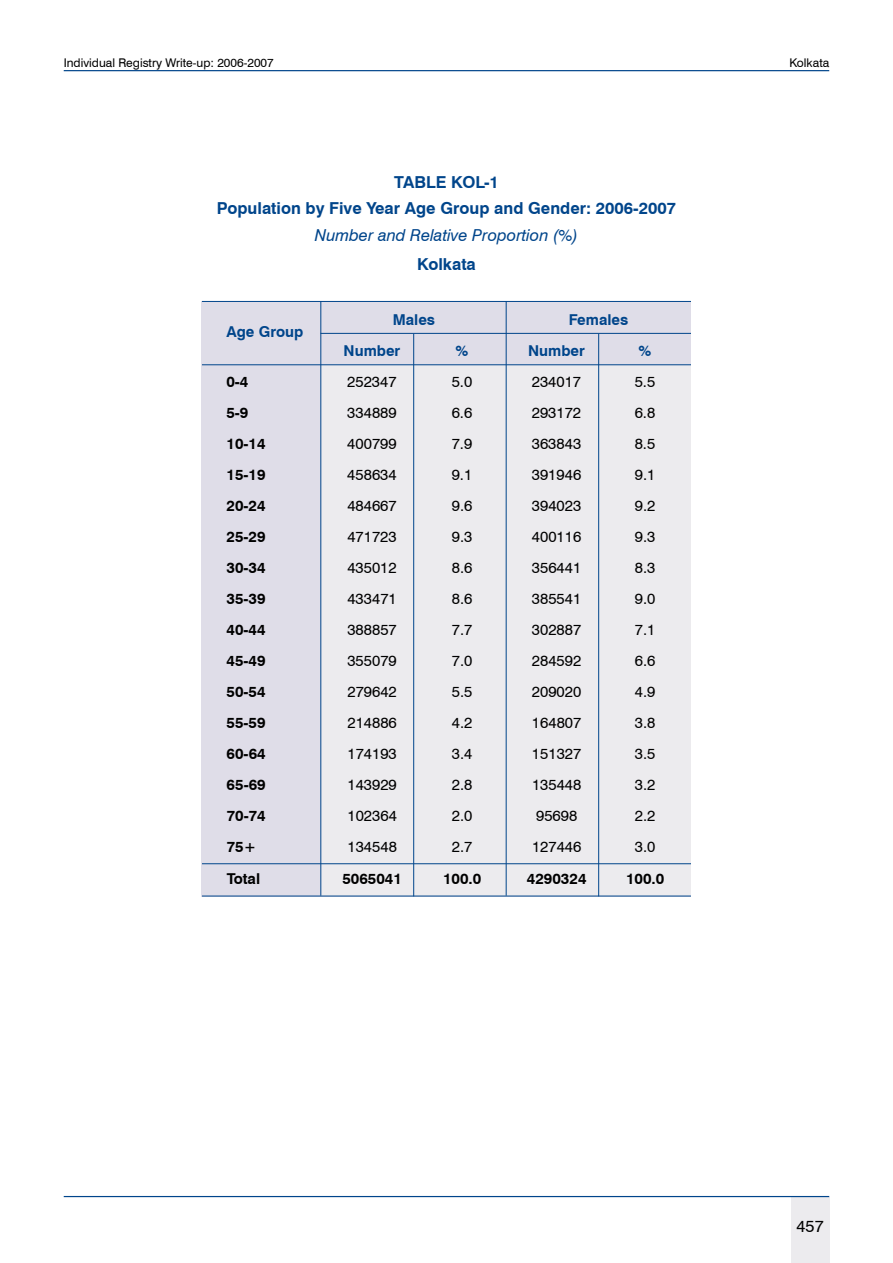
<style>
.page{position:relative;width:893px;height:1263px;background:#fff}
.page>*{position:absolute;margin:0;border:0;box-sizing:border-box;transform-origin:0 0}
.t1{font:700 16.5px/26.7px "Swiss 721 BT";color:#00458b}
.t2{font:italic 16.5px "Swiss 721 BT";color:#00458b}
.t3{font:16.5px "Swiss 721 BT";color:#000}
.t4{font:15px "Swiss 721 BT";color:#000}
.t5{font:700 15px "Swiss 721 BT";color:#000}
.t6{font:700 15px "Swiss 721 BT";color:#00458b}
.t7{font:12px "Swiss 721 BT";color:#000}
</style>
<div class="page">
<hr style="left:64px;top:70px;width:765px;height:1px;background:#00458b">
<div style="left:791px;top:1197px;width:38px;height:66px;background:#ecebee"></div>
<hr style="left:64px;top:1196px;width:765px;height:1px;background:#00458b">
<div style="left:202px;top:301px;width:489px;height:595px;background:#dfdde8"></div>
<div style="left:321px;top:365px;width:370px;height:531px;background:#ecebee"></div>
<hr style="left:202px;top:896px;width:489px;height:1px;background:#00458b">
<hr style="left:202px;top:863px;width:489px;height:1px;background:#00458b">
<hr style="left:320px;top:333px;width:371px;height:1px;background:#00458b">
<hr style="left:202px;top:301px;width:489px;height:1px;background:#00458b">
<hr style="left:202px;top:364px;width:489px;height:1px;background:#00458b">
<hr style="left:320px;top:301px;width:1px;height:595px;background:#00458b">
<hr style="left:506px;top:301px;width:1px;height:595px;background:#00458b">
<hr style="left:413px;top:334px;width:1px;height:562px;background:#00458b">
<hr style="left:598px;top:334px;width:1px;height:562px;background:#00458b">
<p class="t7" style="left:64px;top:55px;width:212px">Individual Registry Write-up: 2006-2007</p>
<p class="t7" style="left:789px;top:55px;width:41px">Kolkata</p>
<p class="t1" style="left:217px;top:168px;width:461px;text-indent:234px">KOL-1<br>Population by Five Year Age Group and Gender: 2006-2007</p>
<p class="t2" style="left:315px;top:225px;width:265px">Number and Relative Proportion (%)</p>
<p class="t1" style="left:417px;top:251px;width:60px">Kolkata</p>
<p class="t1" style="left:394px;top:168px;width:21px">Table</p>
<p class="t6" style="left:226px;top:322px;width:78px">Age Group</p>
<p class="t6" style="left:393px;top:310px;width:44px">Males</p>
<p class="t6" style="left:569px;top:310px;width:61px">Females</p>
<p class="t6" style="left:344px;top:341px;width:58px">Number</p>
<p class="t6" style="left:455px;top:341px;width:14px">%</p>
<p class="t6" style="left:528px;top:341px;width:58px">Number</p>
<p class="t6" style="left:638px;top:341px;width:14px">%</p>
<p class="t5" style="left:226px;top:372px;width:24px">0-4</p>
<p class="t4" style="left:347px;top:372px;width:51px">252347</p>
<p class="t4" style="left:452px;top:372px;width:22px">5.0</p>
<p class="t4" style="left:532px;top:372px;width:51px">234017</p>
<p class="t4" style="left:635px;top:372px;width:22px">5.5</p>
<p class="t5" style="left:226px;top:403px;width:24px">5-9</p>
<p class="t4" style="left:347px;top:403px;width:51px">334889</p>
<p class="t4" style="left:452px;top:403px;width:22px">6.6</p>
<p class="t4" style="left:532px;top:403px;width:51px">293172</p>
<p class="t4" style="left:635px;top:403px;width:22px">6.8</p>
<p class="t5" style="left:226px;top:434px;width:41px">10-14</p>
<p class="t4" style="left:347px;top:434px;width:51px">400799</p>
<p class="t4" style="left:452px;top:434px;width:22px">7.9</p>
<p class="t4" style="left:532px;top:434px;width:51px">363843</p>
<p class="t4" style="left:635px;top:434px;width:22px">8.5</p>
<p class="t5" style="left:226px;top:465px;width:41px">15-19</p>
<p class="t4" style="left:347px;top:465px;width:51px">458634</p>
<p class="t4" style="left:452px;top:465px;width:22px">9.1</p>
<p class="t4" style="left:532px;top:465px;width:51px">391946</p>
<p class="t4" style="left:635px;top:465px;width:22px">9.1</p>
<p class="t5" style="left:227px;top:497px;width:41px">20-24</p>
<p class="t4" style="left:347px;top:497px;width:51px">484667</p>
<p class="t4" style="left:452px;top:497px;width:22px">9.6</p>
<p class="t4" style="left:532px;top:497px;width:51px">394023</p>
<p class="t4" style="left:635px;top:497px;width:22px">9.2</p>
<p class="t5" style="left:227px;top:528px;width:41px">25-29</p>
<p class="t4" style="left:347px;top:528px;width:51px">471723</p>
<p class="t4" style="left:452px;top:528px;width:22px">9.3</p>
<p class="t4" style="left:532px;top:528px;width:51px">400116</p>
<p class="t4" style="left:635px;top:528px;width:22px">9.3</p>
<p class="t5" style="left:227px;top:559px;width:41px">30-34</p>
<p class="t4" style="left:347px;top:559px;width:51px">435012</p>
<p class="t4" style="left:452px;top:559px;width:22px">8.6</p>
<p class="t4" style="left:532px;top:559px;width:51px">356441</p>
<p class="t4" style="left:635px;top:559px;width:22px">8.3</p>
<p class="t5" style="left:227px;top:590px;width:41px">35-39</p>
<p class="t4" style="left:347px;top:590px;width:51px">433471</p>
<p class="t4" style="left:452px;top:590px;width:22px">8.6</p>
<p class="t4" style="left:532px;top:590px;width:51px">385541</p>
<p class="t4" style="left:635px;top:590px;width:22px">9.0</p>
<p class="t5" style="left:227px;top:621px;width:41px">40-44</p>
<p class="t4" style="left:347px;top:621px;width:51px">388857</p>
<p class="t4" style="left:452px;top:621px;width:22px">7.7</p>
<p class="t4" style="left:532px;top:621px;width:51px">302887</p>
<p class="t4" style="left:635px;top:621px;width:22px">7.1</p>
<p class="t5" style="left:227px;top:652px;width:41px">45-49</p>
<p class="t4" style="left:347px;top:652px;width:51px">355079</p>
<p class="t4" style="left:452px;top:652px;width:22px">7.0</p>
<p class="t4" style="left:532px;top:652px;width:51px">284592</p>
<p class="t4" style="left:635px;top:652px;width:22px">6.6</p>
<p class="t5" style="left:227px;top:683px;width:41px">50-54</p>
<p class="t4" style="left:347px;top:683px;width:51px">279642</p>
<p class="t4" style="left:452px;top:683px;width:22px">5.5</p>
<p class="t4" style="left:532px;top:683px;width:51px">209020</p>
<p class="t4" style="left:635px;top:683px;width:22px">4.9</p>
<p class="t5" style="left:227px;top:714px;width:41px">55-59</p>
<p class="t4" style="left:347px;top:714px;width:51px">214886</p>
<p class="t4" style="left:452px;top:714px;width:22px">4.2</p>
<p class="t4" style="left:532px;top:714px;width:51px">164807</p>
<p class="t4" style="left:635px;top:714px;width:22px">3.8</p>
<p class="t5" style="left:227px;top:745px;width:41px">60-64</p>
<p class="t4" style="left:347px;top:745px;width:51px">174193</p>
<p class="t4" style="left:452px;top:745px;width:22px">3.4</p>
<p class="t4" style="left:532px;top:745px;width:51px">151327</p>
<p class="t4" style="left:635px;top:745px;width:22px">3.5</p>
<p class="t5" style="left:227px;top:776px;width:41px">65-69</p>
<p class="t4" style="left:347px;top:776px;width:51px">143929</p>
<p class="t4" style="left:452px;top:776px;width:22px">2.8</p>
<p class="t4" style="left:532px;top:776px;width:51px">135448</p>
<p class="t4" style="left:635px;top:776px;width:22px">3.2</p>
<p class="t5" style="left:227px;top:807px;width:41px">70-74</p>
<p class="t4" style="left:347px;top:807px;width:51px">102364</p>
<p class="t4" style="left:452px;top:807px;width:22px">2.0</p>
<p class="t4" style="left:536px;top:807px;width:43px">95698</p>
<p class="t4" style="left:635px;top:807px;width:22px">2.2</p>
<p class="t5" style="left:227px;top:838px;width:31px">75+</p>
<p class="t4" style="left:347px;top:838px;width:51px">134548</p>
<p class="t4" style="left:452px;top:838px;width:22px">2.7</p>
<p class="t4" style="left:532px;top:838px;width:51px">127446</p>
<p class="t4" style="left:635px;top:838px;width:22px">3.0</p>
<p class="t5" style="left:227px;top:869px;width:35px">Total</p>
<p class="t5" style="left:342px;top:869px;width:61px">5065041</p>
<p class="t5" style="left:443px;top:869px;width:40px">100.0</p>
<p class="t5" style="left:527px;top:869px;width:61px">4290324</p>
<p class="t5" style="left:626px;top:869px;width:40px">100.0</p>
<p class="t3" style="left:797px;top:1216px;width:29px">457</p>
</div>
